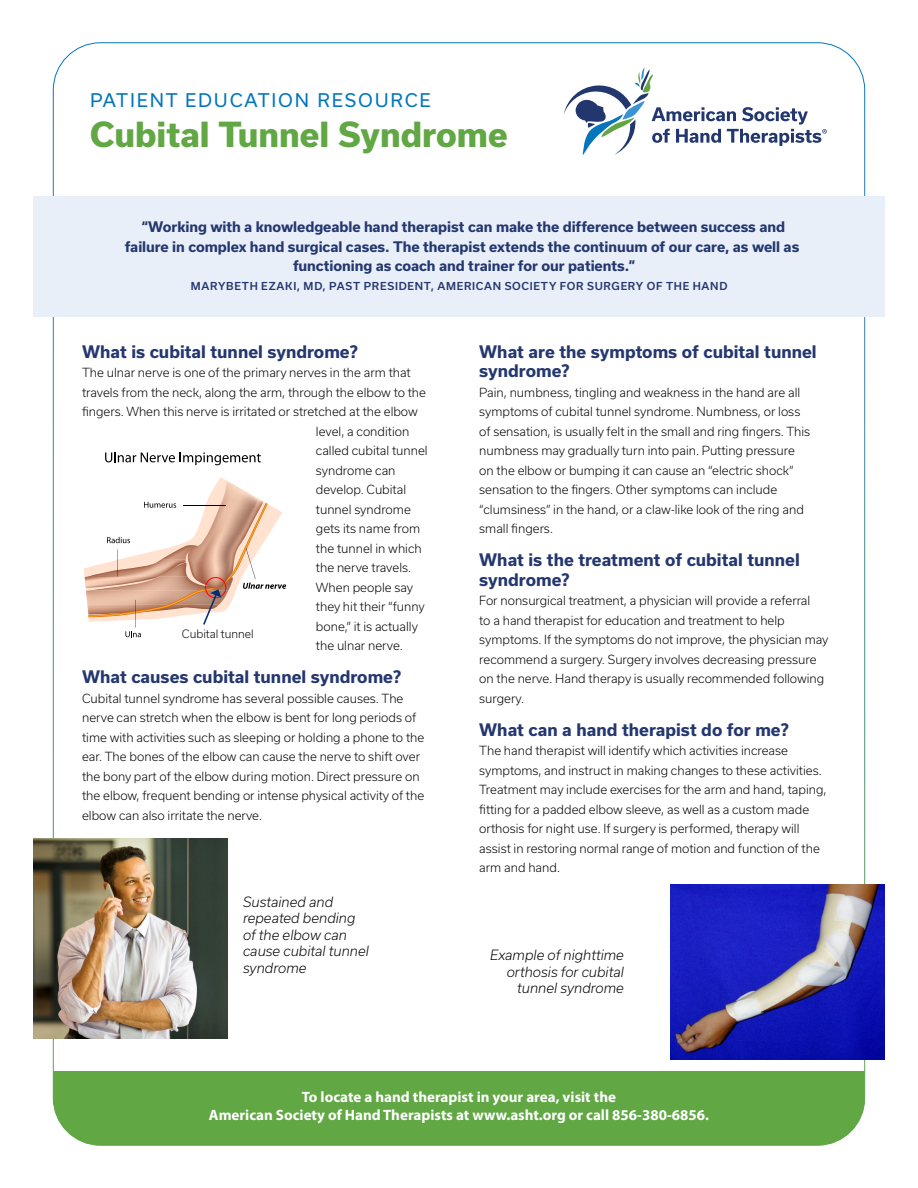
<style>
.page{position:relative;width:918px;height:1188px;background:#fff}
.page>*{position:absolute;margin:0;border:0;box-sizing:border-box;transform-origin:0 0}
.t1{font:800 33px "Usual";color:#61a744}
.t2{font:18px "Usual";letter-spacing:.1em;color:#0176bc}
.t3{font:700 16.5px/19.5px "Usual";color:#24376f}
.t4{font:700 15px/18px "Myriad Pro";color:#fff;text-align:center}
.t5{font:700 13.95px/19.5px "Usual";letter-spacing:-.005em;color:#24376f;text-align:center}
.t6{font:italic 300 13.5px/16.5px "Usual";color:#000}
.t7{font:300 12px/19.5px "Usual";color:#000}
.t8{font:300 11.1px "Usual";color:#000}
.t9{font:500 10.5px "Usual";letter-spacing:.07em;color:#24376f}
</style>
<div class="page">
<div style="left:53px;top:1071px;width:812px;height:74px;background:#61a744"></div>
<div style="left:33px;top:197px;width:852px;height:120px;background:#e9eff9"></div>
<svg style="left:564px;top:68px;width:263px;height:87px"></svg>
<img style="left:671px;top:884px;width:214px;height:175px">
<img style="left:33px;top:838px;width:195px;height:201px">
<svg style="left:105px;top:452px;width:156px;height:13px"></svg>
<svg style="left:84px;top:477px;width:202px;height:160px"></svg>
<h2 class="t2" style="left:90px;top:90px;width:342px">PATIENT EDUCATION RESOURCE</h2>
<h1 class="t1" style="left:90px;top:115px;width:419px">Cubital Tunnel Syndrome</h1>
<p class="t5" style="left:125px;top:217px;width:676px">“Working with a knowledgeable hand therapist can make the difference between success and failure in complex hand surgical cases. The therapist extends the continuum of our care, as well as functioning as coach and trainer for our patients.”</p>
<p class="t9" style="left:191px;top:280px;width:538px">MARYBETH EZAKI, MD, PAST PRESIDENT, AMERICAN SOCIETY FOR SURGERY OF THE HAND</p>
<h3 class="t3" style="left:82px;top:342px;width:277px">What is cubital tunnel syndrome?</h3>
<p class="t7" style="left:82px;top:363px;width:330px">The ulnar nerve is one of the primary nerves in the arm that</p>
<p class="t7" style="left:82px;top:383px;width:346px">travels from the neck, along the arm, through the elbow to the</p>
<p class="t7" style="left:82px;top:402px;width:337px">fingers. When this nerve is irritated or stretched at the elbow</p>
<p class="t7" style="left:316px;top:422px;width:95px">level, a condition</p>
<p class="t7" style="left:316px;top:441px;width:113px">called cubital tunnel</p>
<p class="t7" style="left:316px;top:461px;width:81px">syndrome can</p>
<p class="t7" style="left:316px;top:480px;width:92px">develop. Cubital</p>
<p class="t7" style="left:316px;top:500px;width:96px">tunnel syndrome</p>
<p class="t7" style="left:316px;top:519px;width:106px">gets its name from</p>
<p class="t7" style="left:316px;top:539px;width:107px">the tunnel in which</p>
<p class="t7" style="left:316px;top:558px;width:97px">the nerve travels.</p>
<p class="t7" style="left:316px;top:578px;width:99px">When people say</p>
<p class="t7" style="left:316px;top:597px;width:110px">they hit their “funny</p>
<p class="t7" style="left:316px;top:617px;width:104px">bone,” it is actually</p>
<p class="t7" style="left:316px;top:636px;width:88px">the ulnar nerve.</p>
<h3 class="t3" style="left:82px;top:668px;width:321px">What causes cubital tunnel syndrome?</h3>
<p class="t7" style="left:82px;top:689px;width:344px">Cubital tunnel syndrome has several possible causes. The nerve can stretch when the elbow is bent for long periods of time with activities such as sleeping or holding a phone to the ear. The bones of the elbow can cause the nerve to shift over the bony part of the elbow during motion. Direct pressure on the elbow, frequent bending or intense physical activity of the elbow can also irritate the nerve.</p>
<p class="t8" style="left:182px;top:628px;width:73px">Cubital tunnel</p>
<p class="t6" style="left:243px;top:893px;width:127px">Sustained and repeated bending of the elbow can cause cubital tunnel syndrome</p>
<h3 class="t3" style="left:479px;top:342px;width:339px">What are the symptoms of cubital tunnel syndrome?</h3>
<p class="t7" style="left:479px;top:383px;width:333px">Pain, numbness, tingling and weakness in the hand are all symptoms of cubital tunnel syndrome. Numbness, or loss of sensation, is usually felt in the small and ring fingers. This numbness may gradually turn into pain. Putting pressure on the elbow or bumping it can cause an “electric shock” sensation to the fingers. Other symptoms can include “clumsiness” in the hand, or a claw-like look of the ring and small fingers.</p>
<h3 class="t3" style="left:479px;top:551px;width:322px">What is the treatment of cubital tunnel syndrome?</h3>
<p class="t7" style="left:479px;top:591px;width:351px">For nonsurgical treatment, a physician will provide a referral<br>to a hand therapist for education and treatment to help symptoms. If the symptoms do not improve, the physician may recommend a surgery. Surgery involves decreasing pressure on the nerve. Hand therapy is usually recommended following surgery.</p>
<h3 class="t3" style="left:479px;top:720px;width:311px">What can a hand therapist do for me?</h3>
<p class="t7" style="left:479px;top:741px;width:349px">The hand therapist will identify which activities increase symptoms, and instruct in making changes to these activities.<br>Treatment may include exercises for the arm and hand, taping, fitting for a padded elbow sleeve, as well as a custom made orthosis for night use. If surgery is performed, therapy will assist in restoring normal range of motion and function of the arm and hand.</p>
<p class="t6" style="left:490px;top:947px;width:135px;text-align:right">Example of nighttime orthosis for cubital tunnel syndrome</p>
<p class="t4" style="left:209px;top:1087px;width:502px">To locate a hand therapist in your area, visit the<br>American Society of Hand Therapists at www.asht.org or call 856-380-6856.</p>
</div>
